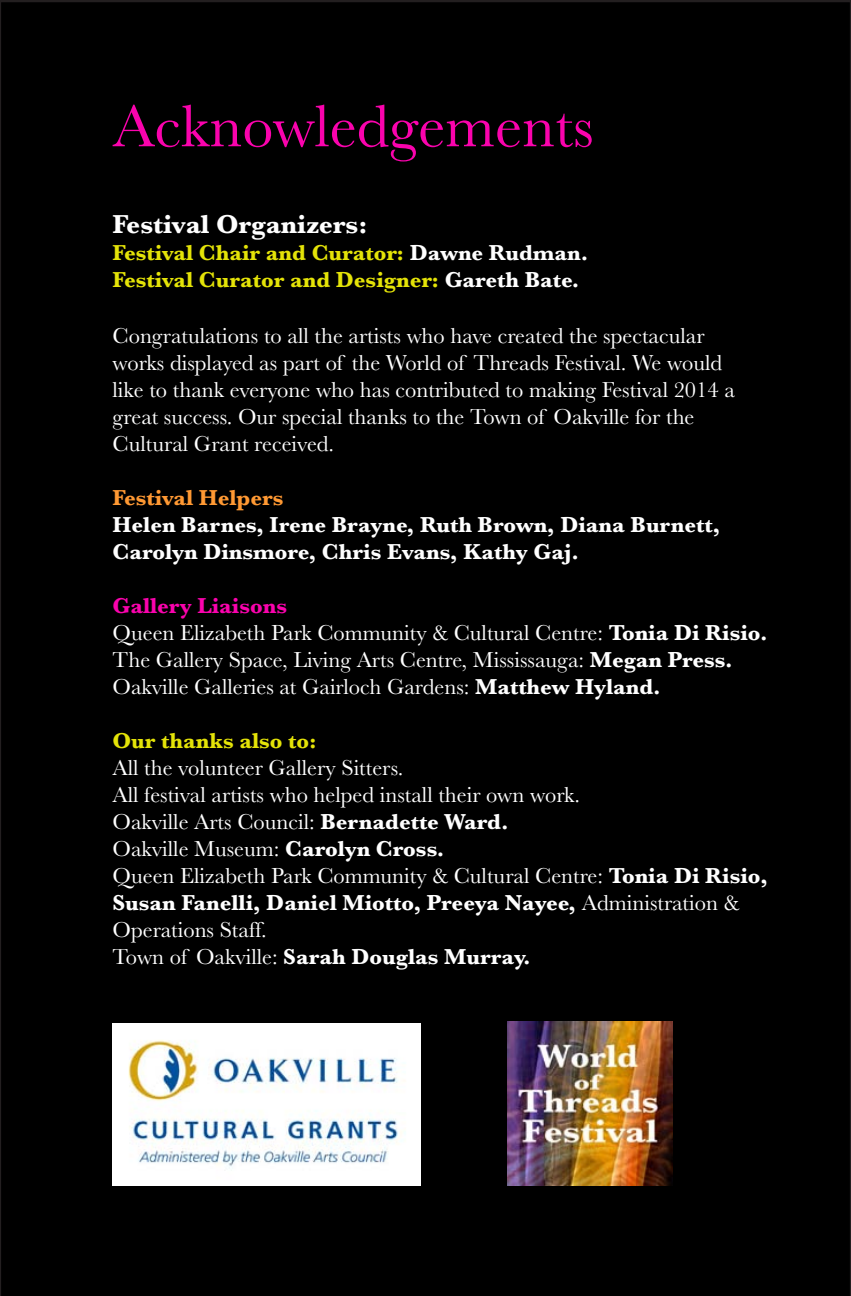
<style>
.page{position:relative;width:851px;height:1296px;background:#fff}
.page>*{position:absolute;margin:0;border:0;box-sizing:border-box;transform-origin:0 0}
.t1{font:61.88px "Baskerville";color:#fa03ad}
.t2{font:700 27px "Baskerville";color:#fff}
.t3{font:22.5px/27px "Baskerville";color:#fff}
.t4{font:700 22.5px/27px "Baskerville";color:#fff}
.t5{font:700 22.5px/27px "Baskerville";color:#e4e308}
.s1{color:#fff}
.s2{color:#f93}
.s3{font-weight:700;color:#fa03ad}
.s4{font-weight:700}
.s5{font-weight:700;color:#e4e308}
</style>
<div class="page">
<div style="left:0;top:0;width:850px;height:1296px;background:#000"></div>
<img style="left:113px;top:1024px;width:308px;height:162px">
<img style="left:507px;top:1021px;width:165px;height:165px">
<p class="t1" style="left:112px;top:87px;width:482px">Acknowledgements</p>
<p class="t2" style="left:112px;top:206px;width:256px">Festival Organizers:</p>
<p class="t5" style="left:112px;top:240px;width:477px">Festival Chair and Curator: <span class="s1">Dawne Rudman.<br></span>Festival Curator and Designer: <span class="s1">Gareth Bate.</span></p>
<p class="t3" style="left:112px;top:323px;width:623px">Congratulations to all the artists who have created the spectacular works displayed as part of the World of Threads Festival. We would like to thank everyone who has contributed to making Festival 2014 a great success. Our special thanks to the Town of Oakville for the Cultural Grant received.</p>
<p class="t4" style="left:112px;top:485px;width:609px"><span class="s2">Festival Helpers<br></span>Helen Barnes, Irene Brayne, Ruth Brown, Diana Burnett,<br>Carolyn Dinsmore, Chris Evans, Kathy Gaj.</p>
<p class="t3" style="left:112px;top:593px;width:656px"><span class="s3">Gallery Liaisons<br></span>Queen Elizabeth Park Community &amp; Cultural Centre: <span class="s4">Tonia Di Risio.<br></span>The Gallery Space, Living Arts Centre, Mississauga: <span class="s4">Megan Press.<br></span>Oakville Galleries at Gairloch Gardens: <span class="s4">Matthew Hyland.</span></p>
<p class="t3" style="left:112px;top:728px;width:656px"><span class="s5">Our thanks also to:<br></span>All the volunteer Gallery Sitters.<br>All festival artists who helped install their own work.<br>Oakville Arts Council: <span class="s4">Bernadette Ward.<br></span>Oakville Museum: <span class="s4">Carolyn Cross.<br></span>Queen Elizabeth Park Community &amp; Cultural Centre: <span class="s4">Tonia Di Risio, Susan Fanelli, Daniel Miotto, Preeya Nayee,</span> Administration &amp; Operations Staff.<br>Town of Oakville: <span class="s4">Sarah Douglas Murray.</span></p>
</div>
